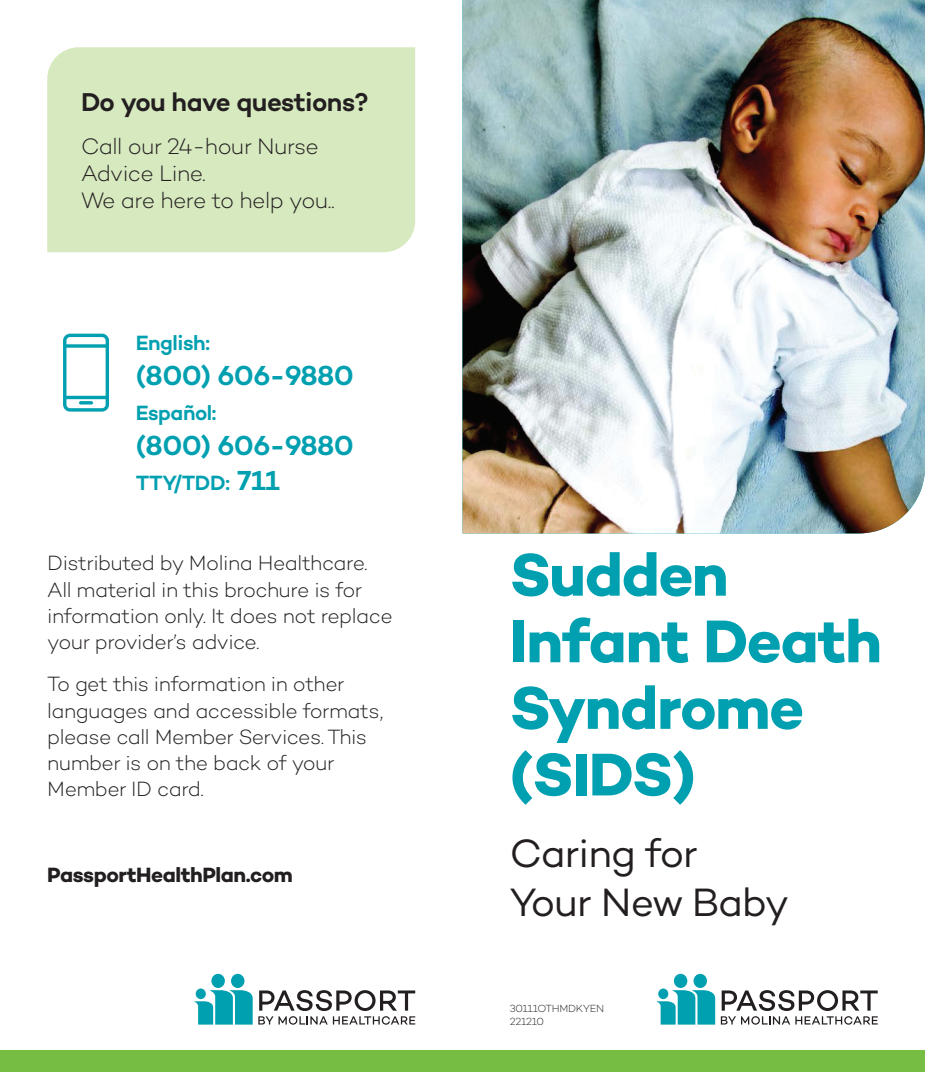
<style>
.page{position:relative;width:925px;height:1072px;background:#fff}
.page>*{position:absolute;margin:0;border:0;box-sizing:border-box;transform-origin:0 0}
.t1{font:700 61.25px/66.5px "Campton";letter-spacing:-.025em;color:#00a0b0}
.t2{font:40.25px/48.3px "Campton";letter-spacing:-.025em;color:#231f20}
.t3{font:600 28px "Campton";letter-spacing:-.02em;color:#00a0b0}
.t4{font:600 26.25px "Campton";letter-spacing:-.025em;color:#231f20}
.t5{font:300 22.75px/27.3px "Campton";letter-spacing:-.02em;color:#231f20}
.t6{font:300 21px/26.2px "Campton";letter-spacing:-.025em;color:#231f20}
.t7{font:600 21px "Campton";letter-spacing:-.02em;color:#00a0b0}
.t8{font:700 21px "Campton";letter-spacing:-.02em;color:#231f20}
.t9{font:300 10.5px "Campton";letter-spacing:-.02em;color:#231f20}
.s1{font-size:28px}
</style>
<div class="page">
<div style="left:47px;top:47px;width:368px;height:205px;background:#d7e9bf"></div>
<img style="left:462px;top:0;width:463px;height:533px">
<div style="left:231px;top:973px;width:13px;height:14px;background:#00a0b0;border-radius:50%"></div>
<div style="left:211px;top:973px;width:14px;height:14px;background:#00a0b0;border-radius:50%"></div>
<svg style="left:194px;top:990px;width:221px;height:34px"></svg>
<div style="left:196px;top:988px;width:10px;height:10px;background:#00a0b0;border-radius:50%"></div>
<svg style="left:721px;top:990px;width:157px;height:34px"></svg>
<div style="left:693px;top:973px;width:14px;height:14px;background:#00a0b0;border-radius:50%"></div>
<div style="left:674px;top:973px;width:13px;height:14px;background:#00a0b0;border-radius:50%"></div>
<svg style="left:656px;top:990px;width:59px;height:34px"></svg>
<div style="left:658px;top:988px;width:10px;height:10px;background:#00a0b0;border-radius:50%"></div>
<div style="left:0;top:1049px;width:925px;height:22px;background:#75bd43"></div>
<svg style="left:63px;top:333px;width:46px;height:78px"></svg>
<h3 class="t4" style="left:81px;top:85px;width:289px">Do you have questions?</h3>
<p class="t5" style="left:81px;top:132px;width:239px">Call our 24-hour Nurse<br>Advice Line.</p>
<p class="t5" style="left:81px;top:186px;width:255px">We are here to help you..</p>
<p class="t7" style="left:136px;top:329px;width:76px">English:</p>
<p class="t3" style="left:136px;top:357px;width:220px">(800) 606-9880</p>
<p class="t7" style="left:136px;top:399px;width:82px">Español:</p>
<p class="t3" style="left:136px;top:427px;width:220px">(800) 606-9880</p>
<p class="t7" style="left:136px;top:469px;width:145px">TTY/TDD: <span class="s1">711</span></p>
<p class="t6" style="left:47px;top:549px;width:347px">Distributed by Molina Healthcare.<br>All material in this brochure is for information only. It does not replace your provider’s advice.</p>
<p class="t6" style="left:47px;top:670px;width:338px">To get this information in other languages and accessible formats, please call Member Services. This number is on the back of your<br>Member ID card.</p>
<p class="t8" style="left:47px;top:861px;width:247px">PassportHealthPlan.com</p>
<h1 class="t1" style="left:510px;top:540px;width:374px">Sudden<br>Infant Death<br>Syndrome (SIDS)</h1>
<p class="t2" style="left:510px;top:828px;width:281px">Caring for<br>Your New Baby</p>
<p class="t9" style="left:510px;top:1001px;width:96px">30111OTHMDKYEN</p>
<p class="t9" style="left:510px;top:1014px;width:36px">221210</p>
</div>
